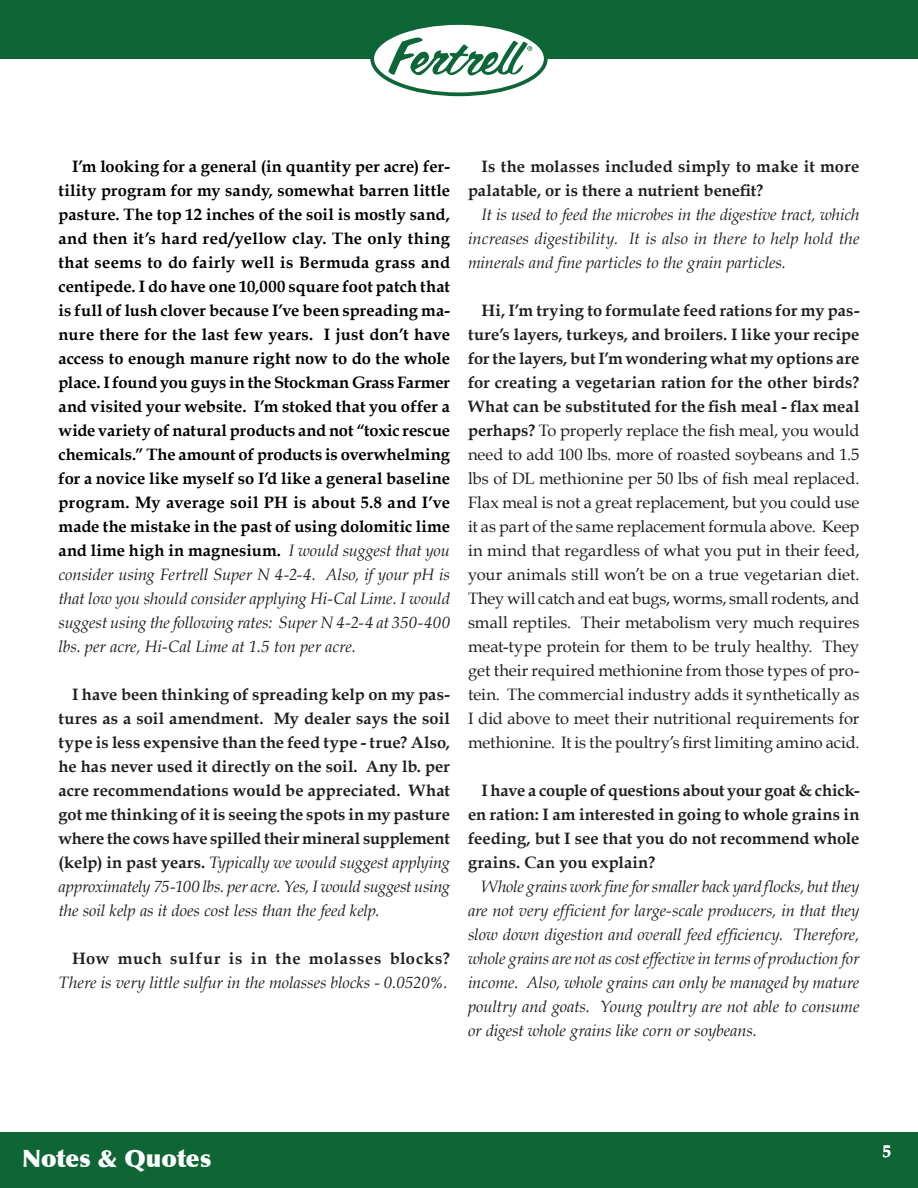
<style>
.page{position:relative;width:918px;height:1188px;background:#fff}
.page>*{position:absolute;margin:0;border:0;box-sizing:border-box;transform-origin:0 0}
.t1{font:900 24px "Optima";color:#fff}
.Body_Indented_Justif{font:700 16.5px/24px "Book Antiqua";letter-spacing:.005em;color:#000;text-align:justify}
.Body_Indented_Justif-2{font:16.5px/24px "Book Antiqua";letter-spacing:.005em;color:#231f20;text-align:justify}
.Body_Indented_Justif-3{font:700 16.5px/24px "Book Antiqua";color:#231f20;text-align:justify}
.Body_Indented_Justif-4{font:italic 16.5px/24px "Book Antiqua";letter-spacing:-.005em;color:#231f20;text-align:justify}
.Menu_items{font:700 16.5px "Book Antiqua";color:#fff}
.s1{font-weight:400;font-style:italic;color:#231f20}
.s2{font-weight:400;font-style:italic}
.s3{font-weight:700;font-style:normal}
.s4{font-weight:700}
</style>
<div class="page">
<div style="left:0;top:0;width:918px;height:59px;background:#0e6635"></div>
<div style="left:0;top:1132px;width:918px;height:56px;background:#0e6635"></div>
<svg style="left:372px;top:23px;width:174px;height:71px;fill:#fff"></svg>
<div style="left:370px;top:21px;width:178px;height:75px;border:4px solid #0c6638;border-radius:50%"></div>
<svg style="left:388px;top:34px;width:144px;height:49px"></svg>
<p class="Body_Indented_Justif" style="left:58px;top:154px;width:393px;text-indent:14px">I’m looking for a general (in quantity per acre) fer&shy;tility program for my sandy, somewhat barren little pasture. The top 12 inches of the soil is mostly sand, and then it’s hard red/yellow clay. The only thing that seems to do fairly well is Bermuda grass and centipede. I do have one 10,000 square foot patch that is full of lush clover because I’ve been spreading ma&shy;nure there for the last few years. I just don’t have access to enough manure right now to do the whole place. I found you guys in the Stockman Grass Farmer and visited your website. I’m stoked that you offer a wide variety of natural products and not “toxic rescue chemicals.” The amount of products is overwhelming for a novice like myself so I’d like a general baseline program. My average soil PH is about 5.8 and I’ve made the mistake in the past of using dolomitic lime and lime high in magnesium. <span class="s1">I would suggest that you consider using Fertrell Super N 4-2-4. Also, if your pH is that low you should consider applying Hi-Cal Lime. I would suggest using the following rates: Super N 4-2-4 at 350-400 lbs. per acre, Hi-Cal Lime at 1.5 ton per acre.</span></p>
<p class="Body_Indented_Justif-3" style="left:58px;top:682px;width:393px;text-indent:14px">I have been thinking of spreading kelp on my pas&shy;tures as a soil amendment. My dealer says the soil type is less expensive than the feed type - true? Also, he has never used it directly on the soil. Any lb. per acre recommendations would be appreciated. What got me thinking of it is seeing the spots in my pasture where the cows have spilled their mineral supplement (kelp) in past years. <span class="s2">Typically we would suggest applying approximately 75-100 lbs. per acre. Yes, I would suggest using the soil kelp as it does cost less than the feed kelp.</span></p>
<p class="Body_Indented_Justif-4" style="left:58px;top:946px;width:393px;text-align:right"><span class="s3">How much sulfur is in the molasses blocks?<br></span>There is very little sulfur in the molasses blocks - 0.0520%.</p>
<p class="Body_Indented_Justif-3" style="left:468px;top:154px;width:393px;text-indent:14px">Is the molasses included simply to make it more palatable, or is there a nutrient benefit?</p>
<p class="Body_Indented_Justif-4" style="left:468px;top:202px;width:393px;text-indent:14px">It is used to feed the microbes in the digestive tract, which increases digestibility. It is also in there to help hold the minerals and fine particles to the grain particles.</p>
<p class="Body_Indented_Justif-2" style="left:468px;top:298px;width:393px;text-indent:14px"><span class="s4">Hi, I’m trying to formulate feed rations for my pas&shy;ture’s layers, turkeys, and broilers. I like your recipe for the layers, but I’m wondering what my options are for creating a vegetarian ration for the other birds?<br>What can be substituted for the fish meal - flax meal perhaps?</span> To properly replace the fish meal, you would need to add 100 lbs. more of roasted soybeans and 1.5 lbs of DL methionine per 50 lbs of fish meal replaced.<br>Flax meal is not a great replacement, but you could use it as part of the same replacement formula above. Keep in mind that regardless of what you put in their feed, your animals still won’t be on a true vegetarian diet.<br>They will catch and eat bugs, worms, small rodents, and small reptiles. Their metabolism very much requires meat-type protein for them to be truly healthy. They get their required methionine from those types of pro&shy;tein. The commercial industry adds it synthetically as I did above to meet their nutritional requirements for methionine. It is the poultry’s first limiting amino acid.</p>
<p class="Body_Indented_Justif-3" style="left:468px;top:778px;width:393px;text-indent:14px">I have a couple of questions about your goat &amp; chick&shy;en ration: I am interested in going to whole grains in feeding, but I see that you do not recommend whole grains. Can you explain?</p>
<p class="Body_Indented_Justif-4" style="left:468px;top:874px;width:393px;text-indent:14px">Whole grains work fine for smaller back yard flocks, but they are not very efficient for large-scale producers, in that they slow down digestion and overall feed efficiency. Therefore, whole grains are not as cost effective in terms of production for income. Also, whole grains can only be managed by mature poultry and goats. Young poultry are not able to consume or digest whole grains like corn or soybeans.</p>
<p class="t1" style="left:22px;top:1144px;width:191px">Notes &amp; Quotes</p>
<p class="Menu_items" style="left:883px;top:1140px;width:10px">5</p>
</div>
